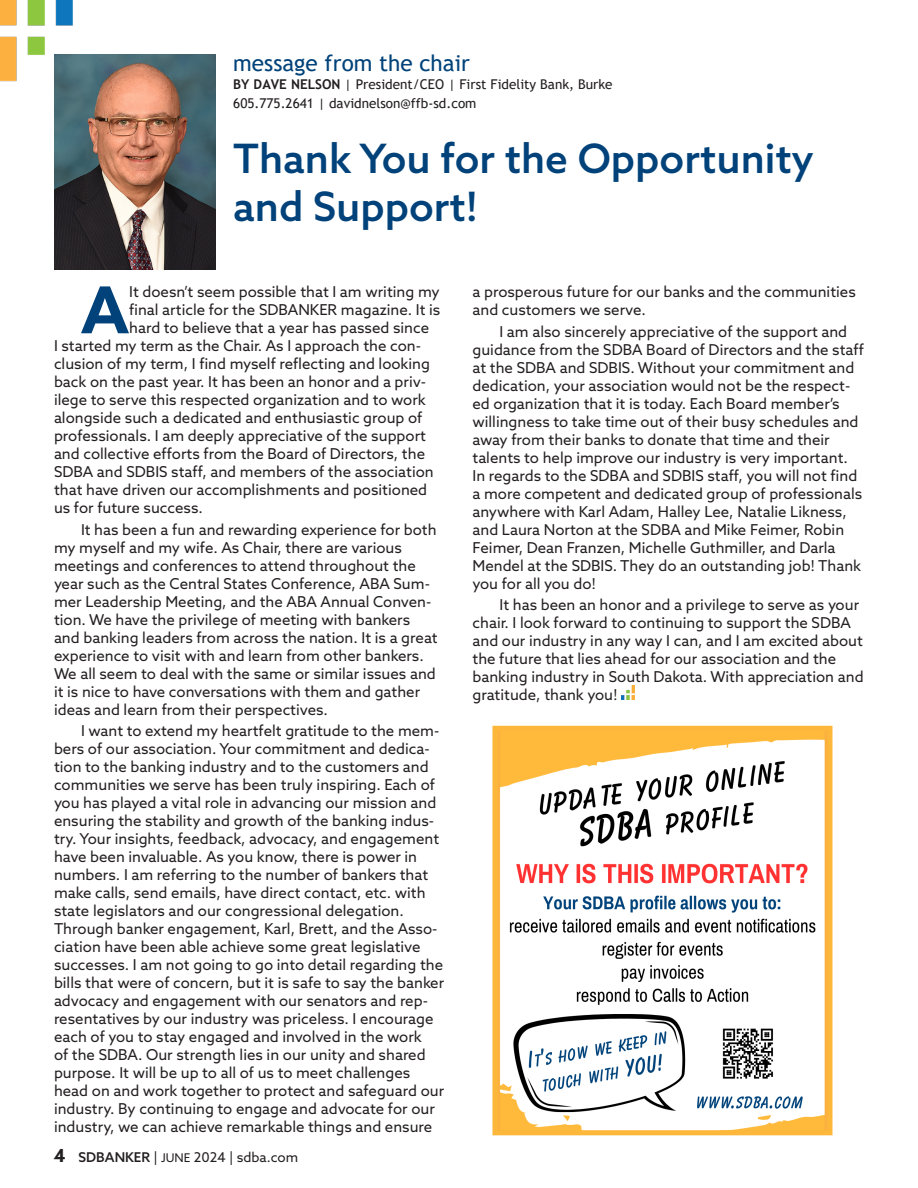
<style>
.page{position:relative;width:918px;height:1188px;background:#fff}
.page>*{position:absolute;margin:0;border:0;box-sizing:border-box;transform-origin:0 0}
.Azo_10_Reg{font:700 64.65px "Azo Sans";color:#004279}
.Article_Heading_-_BLUE{font:500 40.5px/48.6px "Azo Sans";color:#004279}
.t1{font:22.5px "Trebuchet MS";color:#004279}
.Azo_10_Reg-2{font:15px/18px "Azo Sans";color:#231f20}
.t2{font:13.5px "Trebuchet MS";color:#231f20}
.t3{font:13.5px "Azo Sans";color:#231f20}
.s1{font-weight:700}
.s2{font-weight:700;font-size:18px}
.s3{font-weight:500}
.s4{font-size:12px}
</style>
<div class="page">
<img style="left:0;top:0;width:73px;height:81px">
<img style="left:621px;top:686px;width:13px;height:14px">
<img style="left:54px;top:54px;width:162px;height:216px">
<img style="left:498px;top:732px;width:328px;height:397px">
<div style="left:492px;top:726px;width:340px;height:409px;border:5px solid #fdb73b"></div>
<p class="t1" style="left:233px;top:49px;width:238px">message from the chair</p>
<p class="t2" style="left:233px;top:76px;width:381px"><span class="s1">BY DAVE NELSON</span> | President/CEO | First Fidelity Bank, Burke</p>
<p class="t2" style="left:233px;top:95px;width:245px">605.775.2641 | davidnelson@ffb-sd.com</p>
<p class="Article_Heading_-_BLUE" style="left:233px;top:133px;width:582px">Thank You for the Opportunity and Support!</p>
<p class="Azo_10_Reg" style="left:81px;top:267px;width:50px">A</p>
<p class="Azo_10_Reg-2" style="left:129px;top:283px;width:312px">It doesn’t seem possible that I am writing my</p>
<p class="Azo_10_Reg-2" style="left:129px;top:301px;width:313px">final article for the SDBANKER magazine. It is</p>
<p class="Azo_10_Reg-2" style="left:129px;top:319px;width:302px">hard to believe that a year has passed since</p>
<p class="Azo_10_Reg-2" style="left:54px;top:337px;width:369px">I started my term as the Chair. As I approach the con-</p>
<p class="Azo_10_Reg-2" style="left:54px;top:355px;width:378px">clusion of my term, I find myself reflecting and looking</p>
<p class="Azo_10_Reg-2" style="left:54px;top:373px;width:374px">back on the past year. It has been an honor and a priv-</p>
<p class="Azo_10_Reg-2" style="left:54px;top:391px;width:373px">ilege to serve this respected organization and to work</p>
<p class="Azo_10_Reg-2" style="left:54px;top:409px;width:370px">alongside such a dedicated and enthusiastic group of</p>
<p class="Azo_10_Reg-2" style="left:54px;top:427px;width:374px">professionals. I am deeply appreciative of the support</p>
<p class="Azo_10_Reg-2" style="left:54px;top:445px;width:373px">and collective efforts from the Board of Directors, the</p>
<p class="Azo_10_Reg-2" style="left:54px;top:463px;width:381px">SDBA and SDBIS staff, and members of the association</p>
<p class="Azo_10_Reg-2" style="left:54px;top:481px;width:375px">that have driven our accomplishments and positioned</p>
<p class="Azo_10_Reg-2" style="left:54px;top:499px;width:150px">us for future success.</p>
<p class="Azo_10_Reg-2" style="left:54px;top:520px;width:385px;text-indent:27px">It has been a fun and rewarding experience for both my myself and my wife. As Chair, there are various meetings and conferences to attend throughout the year such as the Central States Conference, ABA Sum&shy;mer Leadership Meeting, and the ABA Annual Conven&shy;tion. We have the privilege of meeting with bankers and banking leaders from across the nation. It is a great experience to visit with and learn from other bankers.<br>We all seem to deal with the same or similar issues and it is nice to have conversations with them and gather ideas and learn from their perspectives.</p>
<p class="Azo_10_Reg-2" style="left:54px;top:721px;width:392px;text-indent:27px">I want to extend my heartfelt gratitude to the mem&shy;bers of our association. Your commitment and dedica&shy;tion to the banking industry and to the customers and communities we serve has been truly inspiring. Each of you has played a vital role in advancing our mission and ensuring the stability and growth of the banking indus&shy;try. Your insights, feedback, advocacy, and engagement have been invaluable. As you know, there is power in numbers. I am referring to the number of bankers that make calls, send emails, have direct contact, etc. with state legislators and our congressional delegation.<br>Through banker engagement, Karl, Brett, and the Asso&shy;ciation have been able achieve some great legislative successes. I am not going to go into detail regarding the bills that were of concern, but it is safe to say the banker advocacy and engagement with our senators and rep&shy;resentatives by our industry was priceless. I encourage each of you to stay engaged and involved in the work<br>of the SDBA. Our strength lies in our unity and shared purpose. It will be up to all of us to meet challenges head on and work together to protect and safeguard our industry. By continuing to engage and advocate for our industry, we can achieve remarkable things and ensure</p>
<p class="t3" style="left:54px;top:1148px;width:246px"><span class="s2">4</span> <span class="s3">SDBANKER</span> | <span class="s4">JUNE</span> 2024 | sdba.com</p>
<p class="Azo_10_Reg-2" style="left:472px;top:283px;width:385px">a prosperous future for our banks and the communities and customers we serve.</p>
<p class="Azo_10_Reg-2" style="left:472px;top:322px;width:393px;text-indent:27px">I am also sincerely appreciative of the support and guidance from the SDBA Board of Directors and the staff at the SDBA and SDBIS. Without your commitment and dedication, your association would not be the respect&shy;ed organization that it is today. Each Board member’s willingness to take time out of their busy schedules and away from their banks to donate that time and their talents to help improve our industry is very important.<br>In regards to the SDBA and SDBIS staff, you will not find a more competent and dedicated group of professionals anywhere with Karl Adam, Halley Lee, Natalie Likness, and Laura Norton at the SDBA and Mike Feimer, Robin Feimer, Dean Franzen, Michelle Guthmiller, and Darla Mendel at the SDBIS. They do an outstanding job! Thank you for all you do!</p>
<p class="Azo_10_Reg-2" style="left:472px;top:595px;width:393px;text-indent:27px">It has been an honor and a privilege to serve as your chair. I look forward to continuing to support the SDBA and our industry in any way I can, and I am excited about the future that lies ahead for our association and the banking industry in South Dakota. With appreciation and gratitude, thank you!</p>
</div>
